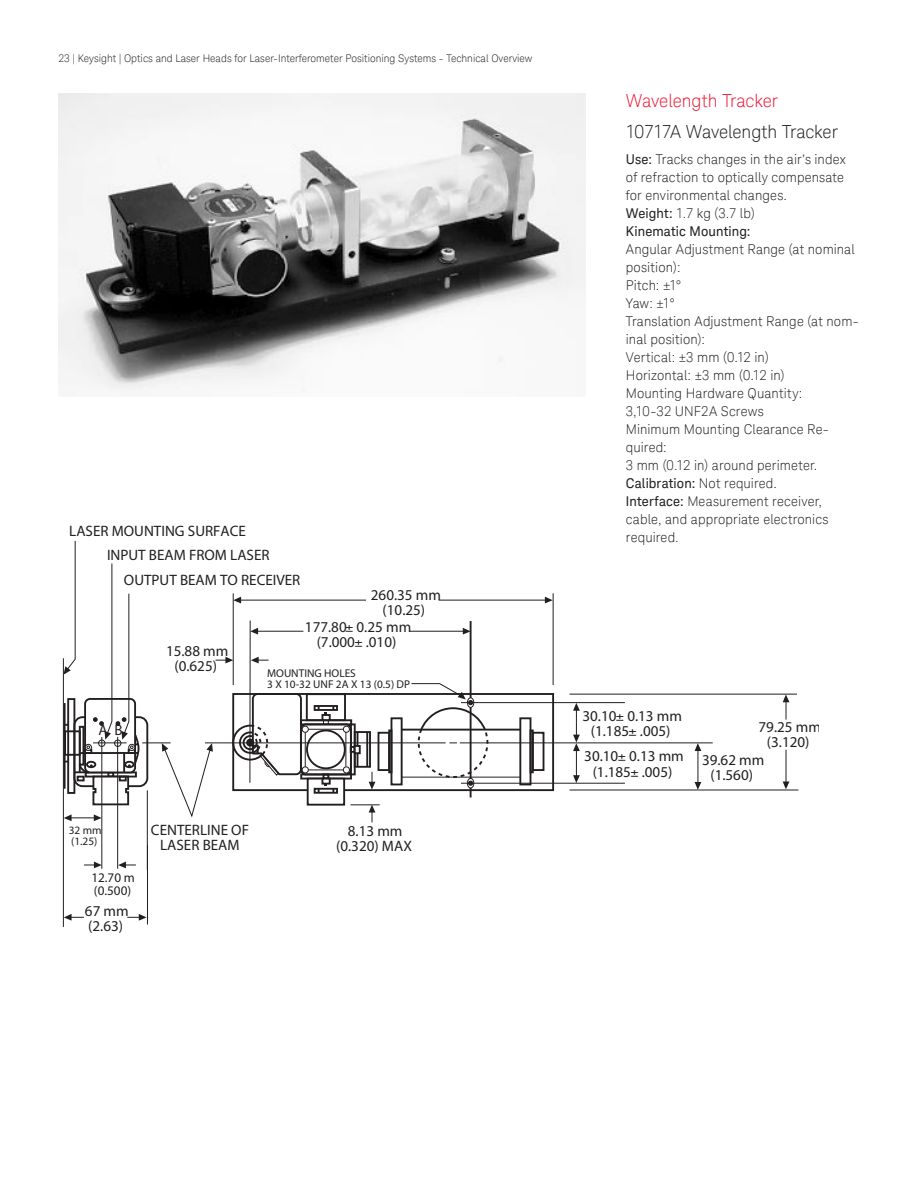
<style>
.page{position:relative;width:918px;height:1188px;background:#fff}
.page>*{position:absolute;margin:0;border:0;box-sizing:border-box;transform-origin:0 0}
.K_Heading_3{font:300 18px "Keysight Sans";letter-spacing:-.01em;color:#231f20}
.K_Heading_2{font:300 18px "Keysight Sans";letter-spacing:-.01em;color:#ed1a36}
.t1{font:15.15px/15.1px "Agilent Cond";color:#231f20;text-align:center}
.K_Body_Text{font:300 13.5px/18px "Keysight Sans";letter-spacing:.01em;color:#231f20}
.K_Body_Text-2{font:13.5px "Keysight Sans";letter-spacing:.01em;color:#231f20}
.t2{font:13.2px/13.2px "Agilent Cond";color:#231f20}
.t3{font:11.25px/11.2px "Agilent Cond";color:#231f20}
.t4{font:300 10.5px "Keysight Sans";color:#231f20}
.s1{font-weight:400}
.s2{font-weight:300}
</style>
<div class="page">
<img style="left:59px;top:94px;width:526px;height:297px">
<div style="left:232px;top:693px;width:322px;height:98px;border:2px solid #231f20"></div>
<hr style="left:205px;top:742px;width:241px;height:1px;background:#231f20">
<hr style="left:460px;top:742px;width:253px;height:1px;background:#231f20">
<hr style="left:101px;top:737px;width:1px;height:132px;background:#231f20">
<hr style="left:117px;top:737px;width:1px;height:132px;background:#231f20">
<hr style="left:63px;top:658px;width:1px;height:269px;background:#231f20">
<hr style="left:147px;top:790px;width:1px;height:80px;background:#231f20">
<div style="left:354px;top:731px;width:17px;height:37px;border:2px solid #231f20"></div>
<hr style="left:357px;top:732px;width:1px;height:35px;background:#231f20">
<hr style="left:366px;top:732px;width:2px;height:35px;background:#231f20">
<div style="left:300px;top:723px;width:52px;height:52px;border:2px solid #231f20;border-radius:5px"></div>
<div style="left:300px;top:774px;width:52px;height:6px;border:2px solid #231f20"></div>
<div style="left:323px;top:773px;width:6px;height:7px;border:2px solid #231f20"></div>
<div style="left:300px;top:719px;width:52px;height:6px;border:2px solid #231f20"></div>
<div style="left:350px;top:723px;width:6px;height:52px;border:2px solid #231f20"></div>
<div style="left:350px;top:746px;width:6px;height:7px;border:2px solid #231f20"></div>
<div style="left:354px;top:745px;width:7px;height:9px;border:2px solid #231f20"></div>
<hr style="left:308px;top:729px;width:35px;height:1px;background:#231f20">
<hr style="left:308px;top:769px;width:35px;height:1px;background:#231f20">
<hr style="left:345px;top:732px;width:1px;height:34px;background:#231f20">
<div style="left:306px;top:730px;width:40px;height:39px;border:2px solid #231f20;border-radius:50%"></div>
<div style="left:306px;top:693px;width:40px;height:28px;border:2px solid #231f20"></div>
<div style="left:308px;top:779px;width:36px;height:26px;background:#fff"></div>
<div style="left:307px;top:778px;width:38px;height:28px;border:2px solid #231f20"></div>
<div style="left:322px;top:778px;width:9px;height:7px;border:2px solid #231f20"></div>
<div style="left:314px;top:705px;width:24px;height:6px;border:2px solid #231f20"></div>
<svg style="left:318px;top:706px;width:16px;height:19px"></svg>
<div style="left:302px;top:726px;width:7px;height:7px;border:1px solid #231f20;border-radius:50%"></div>
<div style="left:343px;top:726px;width:7px;height:7px;border:1px solid #231f20;border-radius:50%"></div>
<div style="left:302px;top:766px;width:7px;height:7px;border:1px solid #231f20;border-radius:50%"></div>
<div style="left:343px;top:766px;width:7px;height:7px;border:1px solid #231f20;border-radius:50%"></div>
<div style="left:391px;top:717px;width:12px;height:68px;border:2px solid #231f20"></div>
<div style="left:519px;top:717px;width:12px;height:68px;border:2px solid #231f20"></div>
<hr style="left:402px;top:729px;width:118px;height:2px;background:#231f20">
<hr style="left:402px;top:777px;width:118px;height:1px;background:#231f20">
<div style="left:378px;top:732px;width:12px;height:39px;border:2px solid #231f20"></div>
<div style="left:388px;top:730px;width:4px;height:43px;border:2px solid #231f20"></div>
<div style="left:532px;top:732px;width:12px;height:39px;border:2px solid #231f20"></div>
<div style="left:530px;top:730px;width:4px;height:43px;border:2px solid #231f20"></div>
<div style="left:314px;top:788px;width:24px;height:6px;border:2px solid #231f20"></div>
<svg style="left:318px;top:784px;width:16px;height:9px"></svg>
<hr style="left:470px;top:621px;width:2px;height:176px;background:#231f20">
<div style="left:467px;top:778px;width:7px;height:10px;border:1px solid #231f20;border-radius:50%"></div>
<hr style="left:461px;top:783px;width:164px;height:1px;background:#231f20">
<hr style="left:461px;top:702px;width:164px;height:1px;background:#231f20">
<hr style="left:570px;top:790px;width:228px;height:1px;background:#231f20">
<hr style="left:570px;top:694px;width:227px;height:1px;background:#231f20">
<hr style="left:553px;top:593px;width:1px;height:92px;background:#231f20">
<svg style="left:369px;top:772px;width:6px;height:18px"></svg>
<svg style="left:118px;top:862px;width:18px;height:6px"></svg>
<svg style="left:84px;top:862px;width:18px;height:6px"></svg>
<svg style="left:127px;top:914px;width:20px;height:7px"></svg>
<hr style="left:147px;top:845px;width:1px;height:80px;background:#231f20">
<svg style="left:64px;top:914px;width:20px;height:7px"></svg>
<hr style="left:409px;top:631px;width:56px;height:1px;background:#231f20">
<svg style="left:463px;top:628px;width:7px;height:7px"></svg>
<hr style="left:239px;top:600px;width:127px;height:1px;background:#231f20">
<hr style="left:439px;top:600px;width:108px;height:1px;background:#231f20">
<svg style="left:545px;top:597px;width:8px;height:6px"></svg>
<hr style="left:576px;top:708px;width:1px;height:30px;background:#231f20">
<svg style="left:573px;top:703px;width:7px;height:8px"></svg>
<svg style="left:573px;top:775px;width:7px;height:8px"></svg>
<hr style="left:576px;top:748px;width:1px;height:30px;background:#231f20">
<svg style="left:573px;top:735px;width:7px;height:16px"></svg>
<svg style="left:695px;top:782px;width:6px;height:8px"></svg>
<hr style="left:697px;top:748px;width:1px;height:37px;background:#231f20">
<svg style="left:695px;top:743px;width:6px;height:8px"></svg>
<svg style="left:783px;top:782px;width:6px;height:7px"></svg>
<hr style="left:786px;top:750px;width:1px;height:35px;background:#231f20">
<svg style="left:783px;top:694px;width:6px;height:26px"></svg>
<svg style="left:411px;top:683px;width:78px;height:103px"></svg>
<svg style="left:63px;top:540px;width:245px;height:281px"></svg>
<svg style="left:351px;top:804px;width:29px;height:18px"></svg>
<p class="t4" style="left:59px;top:52px;width:475px">23 | Keysight | Optics and Laser Heads for Laser-Interferometer Positioning Systems - Technical Overview</p>
<p class="t1" style="left:107px;top:519px;width:164px;line-height:23.5px;text-align:left;text-indent:-38px">LASER MOUNTING SURFACE<br>INPUT BEAM FROM LASER</p>
<p class="t1" style="left:124px;top:572px;width:178px">OUTPUT BEAM TO RECEIVER</p>
<p class="t1" style="left:371px;top:587px;width:72px">260.35 mm (10.25)</p>
<p class="t1" style="left:98px;top:722px;width:26px">A B</p>
<p class="t1" style="left:166px;top:643px;width:64px">15.88 mm (0.625)</p>
<p class="t1" style="left:305px;top:619px;width:108px">177.80 0.25 mm (7.000 .010)</p>
<p class="t3" style="left:267px;top:667px;width:145px">MOUNTING HOLES<br>3 X 10-32 UNF 2A X 13 (0.5) DP</p>
<p class="t3" style="left:69px;top:824px;width:34px">32 mm (1.25)</p>
<p class="t2" style="left:91px;top:870px;width:45px">12.70 m (0.500)</p>
<p class="t1" style="left:85px;top:903px;width:45px;text-align:left">67 mm (2.63)</p>
<p class="t1" style="left:151px;top:822px;width:100px">CENTERLINE OF<br>LASER BEAM</p>
<p class="t1" style="left:336px;top:823px;width:77px">8.13 mm (0.320) MAX</p>
<p class="K_Heading_2" style="left:626px;top:90px;width:154px">Wavelength Tracker</p>
<p class="K_Heading_3" style="left:626px;top:121px;width:214px">10717A Wavelength Tracker</p>
<p class="K_Body_Text" style="left:626px;top:151px;width:221px;text-align:justify"><span class="s1">Use:</span> Tracks changes in the air’s index of refraction to optically compensate for environmental changes.</p>
<p class="K_Body_Text" style="left:626px;top:205px;width:130px"><span class="s1">Weight:</span> 1.7 kg (3.7 lb)</p>
<p class="K_Body_Text-2" style="left:626px;top:223px;width:126px">Kinematic Mounting:</p>
<p class="K_Body_Text" style="left:626px;top:241px;width:230px">Angular Adjustment Range (at nominal position):</p>
<p class="K_Body_Text" style="left:626px;top:277px;width:57px">Pitch: ±1°</p>
<p class="K_Body_Text" style="left:626px;top:295px;width:50px">Yaw: ±1°</p>
<p class="K_Body_Text" style="left:626px;top:313px;width:234px">Translation Adjustment Range (at nom&shy;inal position):</p>
<p class="K_Body_Text" style="left:626px;top:349px;width:144px">Vertical: ±3 mm (0.12 in)</p>
<p class="K_Body_Text" style="left:626px;top:367px;width:160px">Horizontal: ±3 mm (0.12 in)</p>
<p class="K_Body_Text" style="left:626px;top:385px;width:178px">Mounting Hardware Quantity:</p>
<p class="K_Body_Text" style="left:626px;top:403px;width:139px">3,10-32 UNF2A Screws</p>
<p class="K_Body_Text" style="left:626px;top:421px;width:204px">Minimum Mounting Clearance Re&shy;quired:</p>
<p class="K_Body_Text" style="left:626px;top:457px;width:193px">3 mm (0.12 in) around perimeter.</p>
<p class="K_Body_Text-2" style="left:626px;top:475px;width:153px">Calibration: <span class="s2">Not required.</span></p>
<p class="K_Body_Text" style="left:626px;top:493px;width:204px"><span class="s1">Interface:</span> Measurement receiver, cable, and appropriate electronics required.</p>
<p class="t1" style="left:582px;top:708px;width:101px">30.10 0.13 mm (1.185 .005)</p>
<p class="t1" style="left:759px;top:719px;width:64px">79.25 mm (3.120)</p>
<p class="t1" style="left:584px;top:749px;width:101px">30.10 0.13 mm (1.185 .005)</p>
<p class="t1" style="left:702px;top:752px;width:64px">39.62 mm (1.560)</p>
</div>
